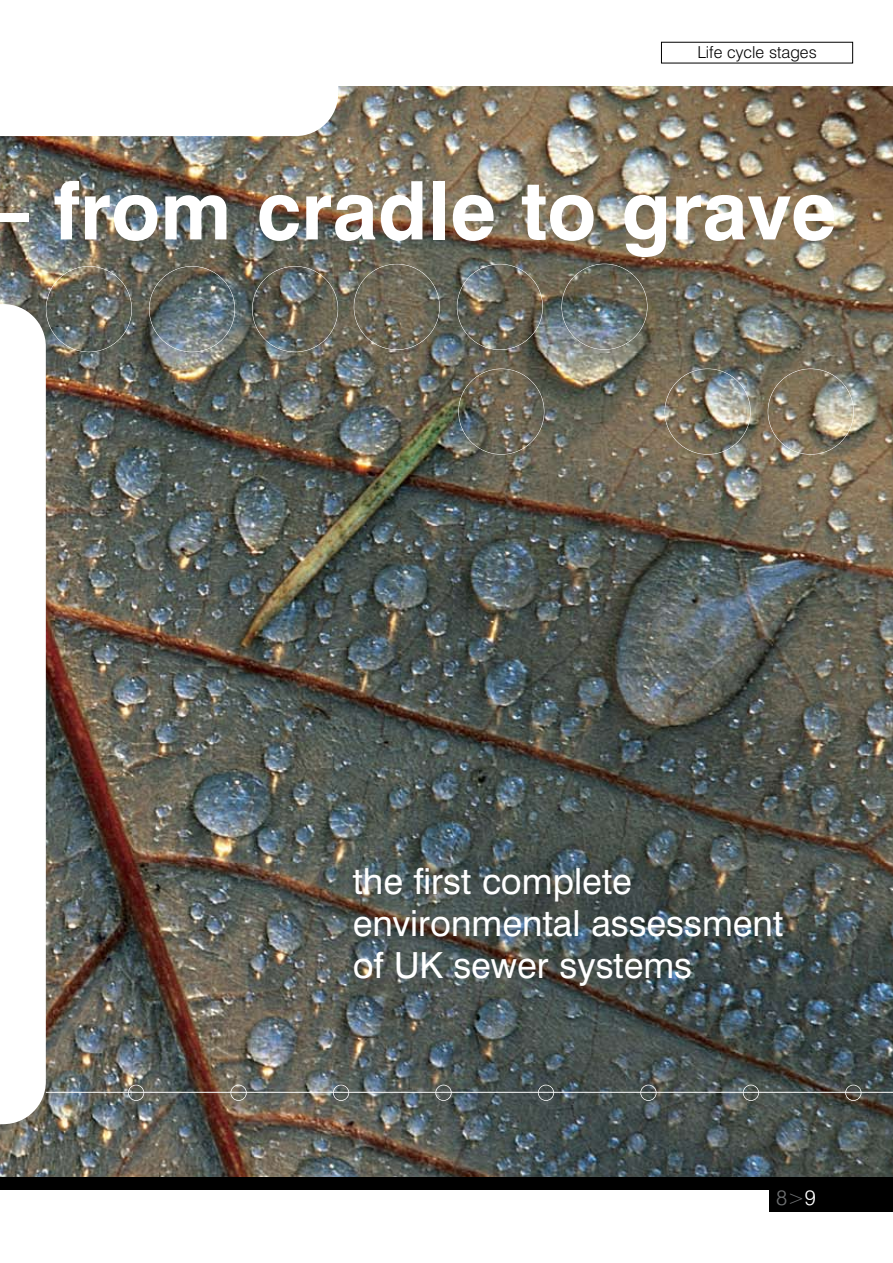
<style>
.page{position:relative;width:893px;height:1263px;background:#fff}
.page>*{position:absolute;margin:0;border:0;box-sizing:border-box;transform-origin:0 0}
.t1{font:700 81px "Swiss 721 BT";color:#fff}
.t2{font:36px/42px "Swiss 721 BT";color:#fff}
.t3{font:300 21px "Swiss 721 BT";color:#6d6f71}
.t4{font:300 16.5px "Swiss 721 BT";color:#000}
.s1{color:#fff}
</style>
<div class="page">
<img style="left:0;top:41px;width:893px;height:1171px">
<p class="t4" style="left:697px;top:42px;width:121px">Life cycle stages</p>
<p class="t1" style="left:-12px;top:161px;width:850px">– from cradle to grave</p>
<p class="t2" style="left:353px;top:860px;width:432px">the first complete environmental assessment of UK sewer systems</p>
<p class="t3" style="left:776px;top:1185px;width:41px">8&gt;<span class="s1">9</span></p>
</div>
